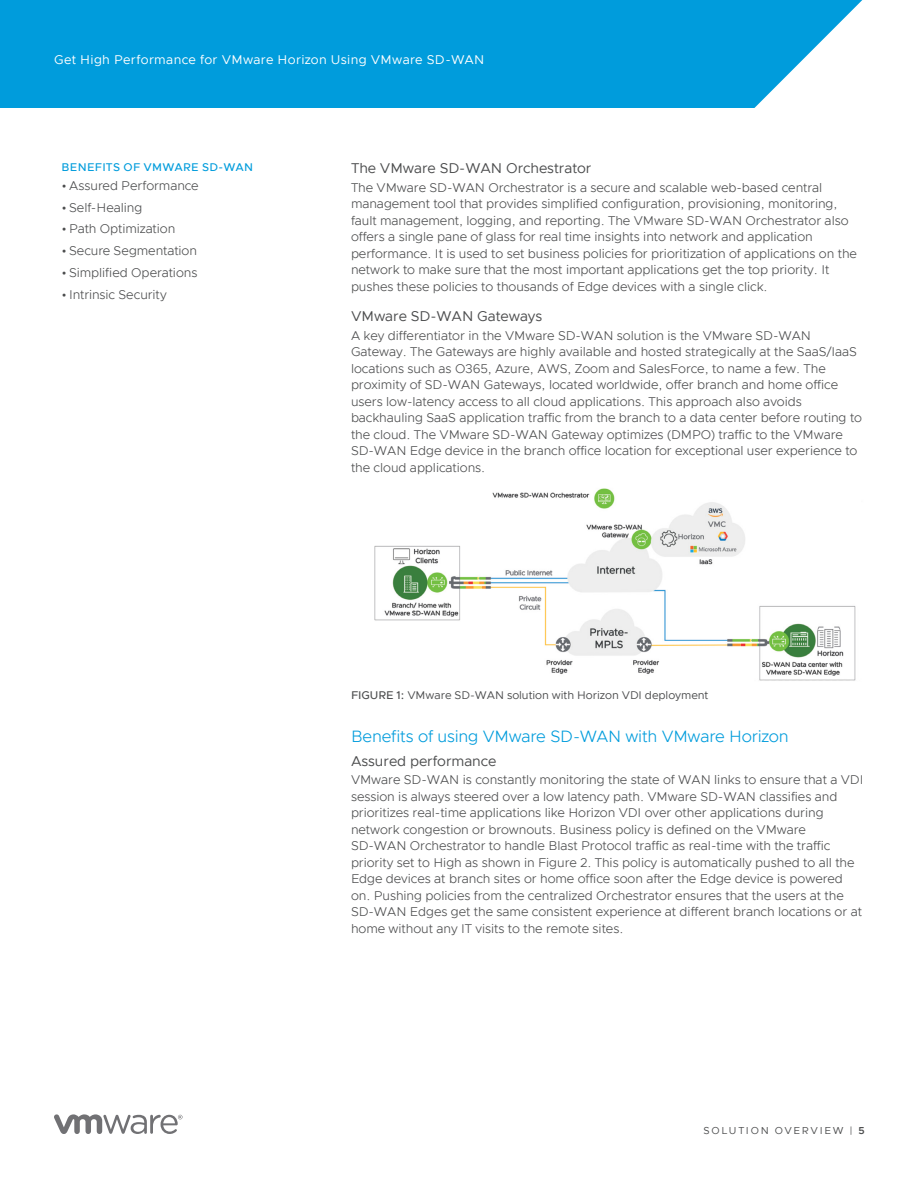
<style>
.page{position:relative;width:918px;height:1188px;background:#fff}
.page>*{position:absolute;margin:0;border:0;box-sizing:border-box;transform-origin:0 0}
._4a__SUBHEAD_1{font:300 16.5px "Metropolis";letter-spacing:-.015em;color:#009cdc}
._4a__SUBHEAD_2{font:14.25px "Metropolis";letter-spacing:-.005em;color:#4b4c4d}
._3a__BODY_TEXT{font:300 12.75px/16.5px "Metropolis";letter-spacing:-.005em;color:#4b4c4d}
.t1{font:12.75px "Metropolis";letter-spacing:.025em;color:#fff}
._4a__SUBHEAD_2-2{font:11.25px "Metropolis";letter-spacing:-.005em;color:#4b4c4d}
._5a__SIDEBAR_HEADER{font:500 11.25px "Metropolis";letter-spacing:.025em;color:#009cdc}
.t2{font:10.2px "Metropolis";letter-spacing:.165em;color:#4b4c4d}
.s1{font-weight:500}
.s2{font-weight:600}
</style>
<div class="page">
<svg style="left:54px;top:1114px;width:129px;height:20px"></svg>
<div style="left:0;top:0;width:863px;height:108px;background:#009cdc"></div>
<img style="left:374px;top:488px;width:482px;height:193px">
<p class="t1" style="left:54px;top:52px;width:432px">Get High Performance for VMware Horizon Using VMware SD-WAN</p>
<p class="_5a__SIDEBAR_HEADER" style="left:62px;top:160px;width:193px">BENEFITS OF VMWARE SD-WAN</p>
<p class="_3a__BODY_TEXT" style="left:62px;top:177px;width:139px">• Assured Performance</p>
<p class="_3a__BODY_TEXT" style="left:62px;top:199px;width:82px">• Self-Healing</p>
<p class="_3a__BODY_TEXT" style="left:62px;top:221px;width:115px">• Path Optimization</p>
<p class="_3a__BODY_TEXT" style="left:62px;top:243px;width:137px">• Secure Segmentation</p>
<p class="_3a__BODY_TEXT" style="left:62px;top:265px;width:137px">• Simplified Operations</p>
<p class="_3a__BODY_TEXT" style="left:62px;top:287px;width:107px">• Intrinsic Security</p>
<p class="_4a__SUBHEAD_2" style="left:351px;top:160px;width:242px">The VMware SD-WAN Orchestrator</p>
<p class="_3a__BODY_TEXT" style="left:351px;top:179px;width:508px">The VMware SD-WAN Orchestrator is a secure and scalable web-based central management tool that provides simplified configuration, provisioning, monitoring, fault management, logging, and reporting. The VMware SD-WAN Orchestrator also offers a single pane of glass for real time insights into network and application performance. It is used to set business policies for prioritization of applications on the network to make sure that the most important applications get the top priority. It pushes these policies to thousands of Edge devices with a single click.</p>
<p class="_4a__SUBHEAD_2" style="left:351px;top:307px;width:193px">VMware SD-WAN Gateways</p>
<p class="_3a__BODY_TEXT" style="left:351px;top:327px;width:513px">A key differentiator in the VMware SD-WAN solution is the VMware SD-WAN Gateway. The Gateways are highly available and hosted strategically at the SaaS/IaaS locations such as O365, Azure, AWS, Zoom and SalesForce, to name a few. The proximity of SD-WAN Gateways, located worldwide, offer branch and home office users low-latency access to all cloud applications. This approach also avoids backhauling SaaS application traffic from the branch to a data center before routing to the cloud. The VMware SD-WAN Gateway optimizes (DMPO) traffic to the VMware SD-WAN Edge device in the branch office location for exceptional user experience to the cloud applications.</p>
<p class="_4a__SUBHEAD_2-2" style="left:351px;top:688px;width:359px"><span class="s1">FIGURE 1:</span> VMware SD-WAN solution with Horizon VDI deployment</p>
<p class="_4a__SUBHEAD_1" style="left:351px;top:726px;width:439px">Benefits of using VMware SD-WAN with VMware Horizon</p>
<p class="_4a__SUBHEAD_2" style="left:351px;top:752px;width:147px">Assured performance</p>
<p class="_3a__BODY_TEXT" style="left:351px;top:772px;width:514px">VMware SD-WAN is constantly monitoring the state of WAN links to ensure that a VDI session is always steered over a low latency path. VMware SD-WAN classifies and prioritizes real-time applications like Horizon VDI over other applications during network congestion or brownouts. Business policy is defined on the VMware SD-WAN Orchestrator to handle Blast Protocol traffic as real-time with the traffic priority set to High as shown in Figure 2. This policy is automatically pushed to all the Edge devices at branch sites or home office soon after the Edge device is powered on. Pushing policies from the centralized Orchestrator ensures that the users at the SD-WAN Edges get the same consistent experience at different branch locations or at home without any IT visits to the remote sites.</p>
<p class="t2" style="left:704px;top:1124px;width:163px">SOLUTION OVERVIEW | <span class="s2">5</span></p>
</div>
